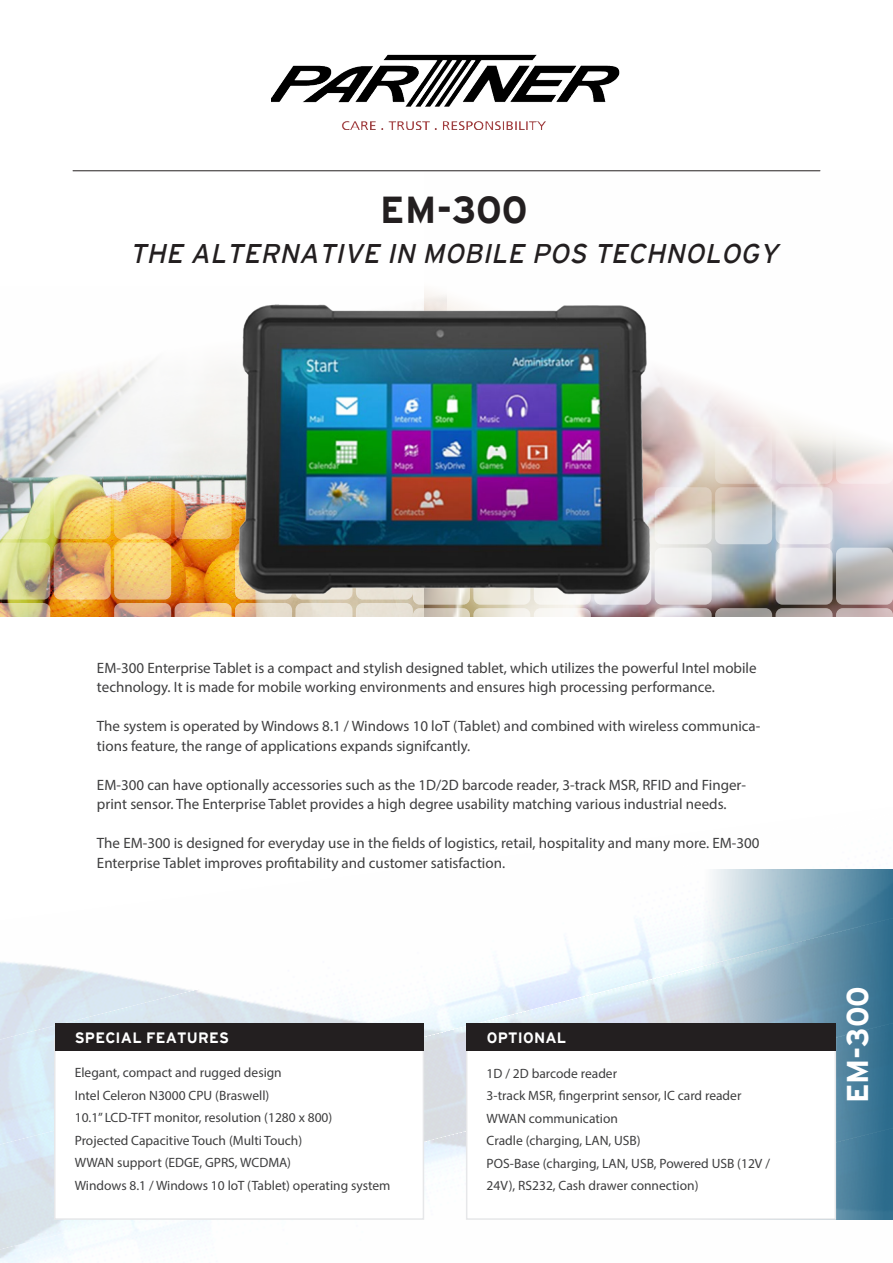
<style>
.page{position:relative;width:893px;height:1263px;background:#fff}
.page>*{position:absolute;margin:0;border:0;box-sizing:border-box;transform-origin:0 0}
.t1{font:700 37.5px "Interstate";color:#231f20}
.t2{font:700 30px "Interstate";color:#fff}
.t3{font:italic 27px "Interstate";letter-spacing:.015em;color:#231f20}
.t4{font:15px/19.5px "Myriad Pro";color:#3e3e3f}
.t5{font:700 15px "Interstate";letter-spacing:.015em;color:#fff}
.t6{font:13.5px/22.5px "Myriad Pro";color:#3e3e3f}
</style>
<div class="page">
<img style="left:0;top:869px;width:893px;height:203px">
<img style="left:0;top:906px;width:110px;height:68px">
<img style="left:0;top:869px;width:857px;height:6px">
<img style="left:0;top:362px;width:424px;height:255px">
<svg style="left:649px;top:870px;width:244px;height:350px;background:#8badc0"></svg>
<hr style="left:73px;top:170px;width:747px;height:1px;background:#231f20">
<img style="left:424px;top:170px;width:469px;height:447px">
<img style="left:272px;top:54px;width:348px;height:75px">
<img style="left:175px;top:482px;width:57px;height:57px;border-radius:7px">
<svg style="left:114px;top:482px;width:57px;height:57px;background:#f1bf66"></svg>
<svg style="left:54px;top:482px;width:57px;height:57px;background:#e5cd75"></svg>
<svg style="left:114px;top:542px;width:57px;height:57px;background:#f4cd78"></svg>
<img style="left:54px;top:542px;width:57px;height:57px;border-radius:7px">
<svg style="left:356px;top:603px;width:57px;height:57px"></svg>
<svg style="left:295px;top:603px;width:57px;height:57px"></svg>
<svg style="left:235px;top:603px;width:57px;height:57px"></svg>
<svg style="left:175px;top:603px;width:57px;height:57px"></svg>
<svg style="left:114px;top:603px;width:57px;height:57px"></svg>
<img style="left:0;top:422px;width:50px;height:195px">
<div style="left:413px;top:608px;width:57px;height:57px;background:#fff;border-radius:7px"></div>
<div style="left:473px;top:608px;width:57px;height:57px;background:#fff;border-radius:7px"></div>
<div style="left:534px;top:608px;width:57px;height:57px;background:#fff;border-radius:7px"></div>
<div style="left:655px;top:608px;width:57px;height:57px;background:#fff;border-radius:7px"></div>
<div style="left:715px;top:608px;width:57px;height:57px;background:#fff;border-radius:7px"></div>
<div style="left:776px;top:608px;width:57px;height:57px;background:#fff;border-radius:7px"></div>
<div style="left:836px;top:608px;width:57px;height:57px;background:#fff;border-radius:7px"></div>
<svg style="left:655px;top:548px;width:57px;height:57px;fill:#ededed"></svg>
<svg style="left:776px;top:548px;width:57px;height:57px;background:#c7c2c3"></svg>
<svg style="left:836px;top:548px;width:57px;height:57px;background:#bab6b5"></svg>
<svg style="left:655px;top:487px;width:57px;height:57px;background:#e3d9d0"></svg>
<svg style="left:715px;top:487px;width:57px;height:57px;background:#cfcfcc"></svg>
<svg style="left:776px;top:487px;width:57px;height:57px;fill:#eeecf0"></svg>
<svg style="left:715px;top:427px;width:57px;height:57px;background:#ebe3e0"></svg>
<svg style="left:776px;top:427px;width:57px;height:57px"></svg>
<svg style="left:836px;top:427px;width:57px;height:57px"></svg>
<div style="left:776px;top:366px;width:57px;height:57px;background:#fff;border-radius:7px"></div>
<div style="left:54px;top:1037px;width:370px;height:183px;background:#fff;border:2px solid #e6e7e9"></div>
<div style="left:55px;top:1023px;width:368px;height:28px;background:#231f20"></div>
<div style="left:466px;top:1036px;width:370px;height:184px;background:#fff;border:2px solid #e6e7e9"></div>
<div style="left:467px;top:1023px;width:369px;height:28px;background:#231f20"></div>
<img style="left:229px;top:296px;width:435px;height:311px">
<h1 class="t1" style="left:380px;top:189px;width:149px">EM-300</h1>
<h3 class="t3" style="left:130px;top:239px;width:650px">THE ALTERNATIVE IN MOBILE POS TECHNOLOGY</h3>
<p class="t4" style="left:97px;top:658px;width:661px">EM-300 Enterprise Tablet is a compact and stylish designed tablet, which utilizes the powerful Intel mobile technology. It is made for mobile working environments and ensures high processing performance.</p>
<p class="t4" style="left:97px;top:716px;width:665px">The system is operated by Windows 8.1 / Windows 10 loT (Tablet) and combined with wireless communica&shy;tions feature, the range of applications expands signifcantly.</p>
<p class="t4" style="left:97px;top:775px;width:650px">EM-300 can have optionally accessories such as the 1D/2D barcode reader, 3-track MSR, RFID and Finger&shy;print sensor. The Enterprise Tablet provides a high degree usability matching various industrial needs.</p>
<p class="t4" style="left:97px;top:833px;width:664px">The EM-300 is designed for everyday use in the fields of logistics, retail, hospitality and many more. EM-300<br>Enterprise Tablet improves profitability and customer satisfaction.</p>
<p class="t5" style="left:75px;top:1029px;width:156px">SPECIAL FEATURES</p>
<p class="t6" style="left:75px;top:1061px;width:317px">Elegant, compact and rugged design<br>Intel Celeron N3000 CPU (Braswell)<br>10.1” LCD-TFT monitor, resolution (1280 x 800)<br>Projected Capacitive Touch (Multi Touch)<br>WWAN support (EDGE, GPRS, WCDMA)<br>Windows 8.1 / Windows 10 loT (Tablet) operating system</p>
<p class="t5" style="left:487px;top:1030px;width:81px">OPTIONAL</p>
<p class="t6" style="left:487px;top:1062px;width:285px">1D / 2D barcode reader<br>3-track MSR, fingerprint sensor, IC card reader WWAN communication<br>Cradle (charging, LAN, USB)<br>POS-Base (charging, LAN, USB, Powered USB (12V / 24V), RS232, Cash drawer connection)</p>
<h2 class="t2" style="left:841px;top:1103px;width:119px;rotate:-90deg">EM-300</h2>
</div>
